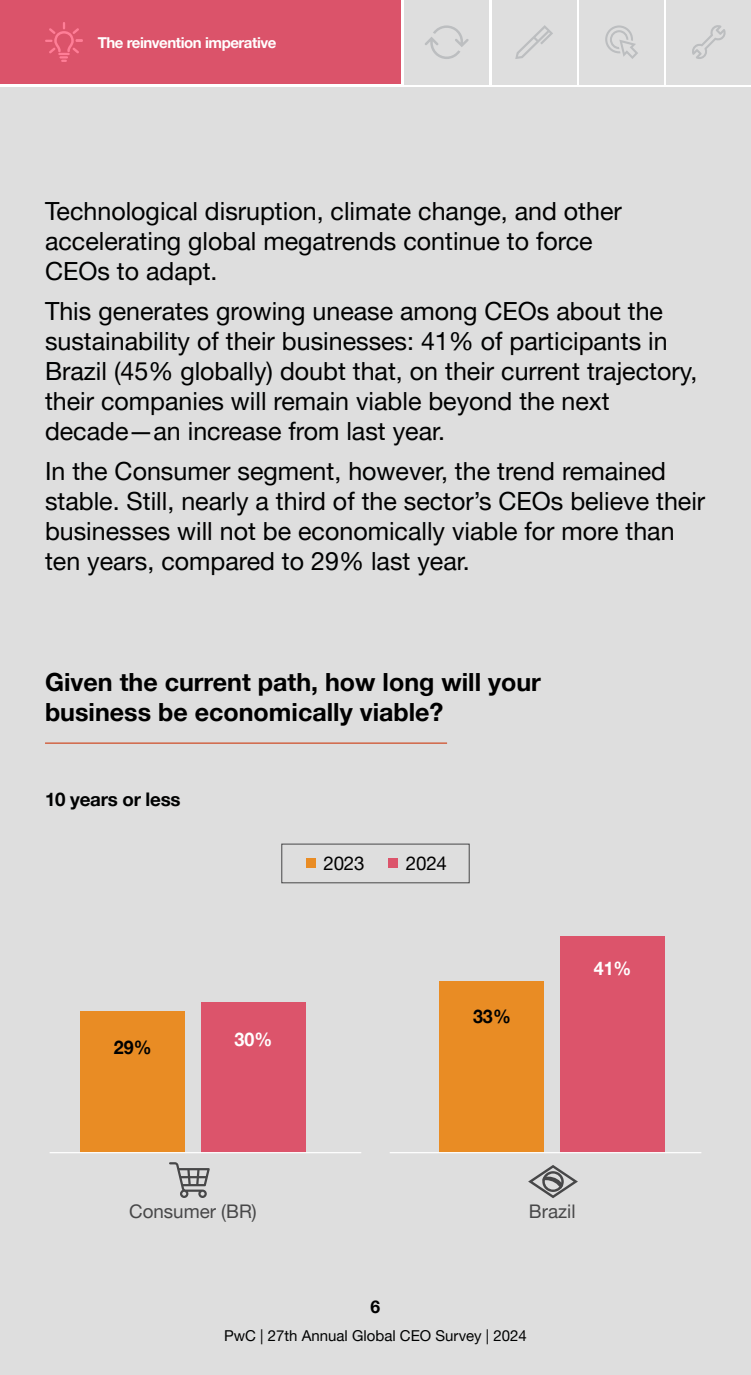
<style>
.page{position:relative;width:751px;height:1375px;background:#fff}
.page>*{position:absolute;margin:0;border:0;box-sizing:border-box;transform-origin:0 0}
.t1{font:25px/30px "Helvetica Neue LT Pro";color:#000101}
.t2{font:700 25px/30px "Helvetica Neue LT Pro";color:#000}
.t3{font:18.75px "Helvetica Neue LT Pro";color:#474748}
.t4{font:700 18.75px "Helvetica Neue LT Pro";letter-spacing:-.015em;color:#000101}
.t5{font:18.75px "Helvetica Neue LT Pro";letter-spacing:-.01em;color:#000}
.t6{font:700 18.75px "Helvetica Neue";color:#fff;scale:.95 1}
.t7{font:700 18.75px "Helvetica Neue";color:#000101;scale:.95 1}
.t8{font:700 17.5px "Helvetica Neue LT Pro";color:#000101}
.t9{font:15px "Helvetica Neue LT Pro";color:#000101}
.t10{font:700 15px "Helvetica Neue LT Pro";letter-spacing:-.03em;color:#fff}
</style>
<div class="page">
<div style="left:0;top:0;width:401px;height:84px;background:#db536a"></div>
<div style="left:579px;top:0;width:84px;height:84px;background:#dedede"></div>
<div style="left:666px;top:0;width:84px;height:84px;background:#dedede"></div>
<div style="left:491px;top:0;width:85px;height:84px;background:#dedede"></div>
<div style="left:404px;top:0;width:84px;height:84px;background:#dedede"></div>
<svg style="left:515px;top:25px;width:37px;height:34px"></svg>
<svg style="left:45px;top:22px;width:38px;height:40px"></svg>
<svg style="left:425px;top:25px;width:43px;height:34px"></svg>
<svg style="left:605px;top:25px;width:32px;height:34px"></svg>
<svg style="left:692px;top:25px;width:34px;height:34px"></svg>
<div style="left:0;top:87px;width:750px;height:1288px;background:#dedede"></div>
<hr style="left:45px;top:743px;width:401px;height:1px;background:#cf4d27">
<div style="left:281px;top:844px;width:188px;height:39px;border:1px solid #464647"></div>
<div style="left:388px;top:859px;width:10px;height:9px;background:#dc546b"></div>
<div style="left:306px;top:859px;width:10px;height:9px;background:#e98c24"></div>
<div style="left:559px;top:937px;width:105px;height:216px;background:#dc546b"></div>
<div style="left:439px;top:981px;width:105px;height:172px;background:#e98c24"></div>
<div style="left:201px;top:1002px;width:105px;height:151px;background:#dc546b"></div>
<div style="left:80px;top:1012px;width:105px;height:141px;background:#e98c24"></div>
<svg style="left:528px;top:1165px;width:49px;height:33px"></svg>
<svg style="left:169px;top:1162px;width:40px;height:36px"></svg>
<hr style="left:50px;top:1152px;width:311px;height:1px;background:#fff">
<hr style="left:389px;top:1152px;width:311px;height:1px;background:#fff">
<p class="t10" style="left:98px;top:33px;width:180px">The reinvention imperative</p>
<p class="t1" style="left:45px;top:195px;width:578px">Technological disruption, climate change, and other accelerating global megatrends continue to force<br>CEOs to adapt.</p>
<p class="t1" style="left:45px;top:295px;width:653px">This generates growing unease among CEOs about the sustainability of their businesses: 41% of participants in Brazil (45% globally) doubt that, on their current trajectory, their companies will remain viable beyond the next decade—an increase from last year.</p>
<p class="t1" style="left:45px;top:455px;width:661px">In the Consumer segment, however, the trend remained stable. Still, nearly a third of the sector’s CEOs believe their businesses will not be economically viable for more than ten years, compared to 29% last year.</p>
<p class="t2" style="left:45px;top:666px;width:497px">Given the current path, how long will your business be economically viable?</p>
<p class="t4" style="left:45px;top:787px;width:137px">10 years or less</p>
<p class="t5" style="left:323px;top:852px;width:43px">2023</p>
<p class="t5" style="left:405px;top:852px;width:43px">2024</p>
<p class="t7" style="left:114px;top:1033px;width:41px">29%</p>
<p class="t6" style="left:234px;top:1025px;width:41px">30%</p>
<p class="t7" style="left:472px;top:1002px;width:41px">33%</p>
<p class="t6" style="left:593px;top:954px;width:41px">41%</p>
<p class="t3" style="left:129px;top:1200px;width:129px">Consumer (BR)</p>
<p class="t3" style="left:528px;top:1200px;width:48px">Brazil</p>
<p class="t8" style="left:370px;top:1296px;width:11px">6</p>
<p class="t9" style="left:224px;top:1326px;width:304px">PwC | 27th Annual Global CEO Survey | 2024</p>
</div>
